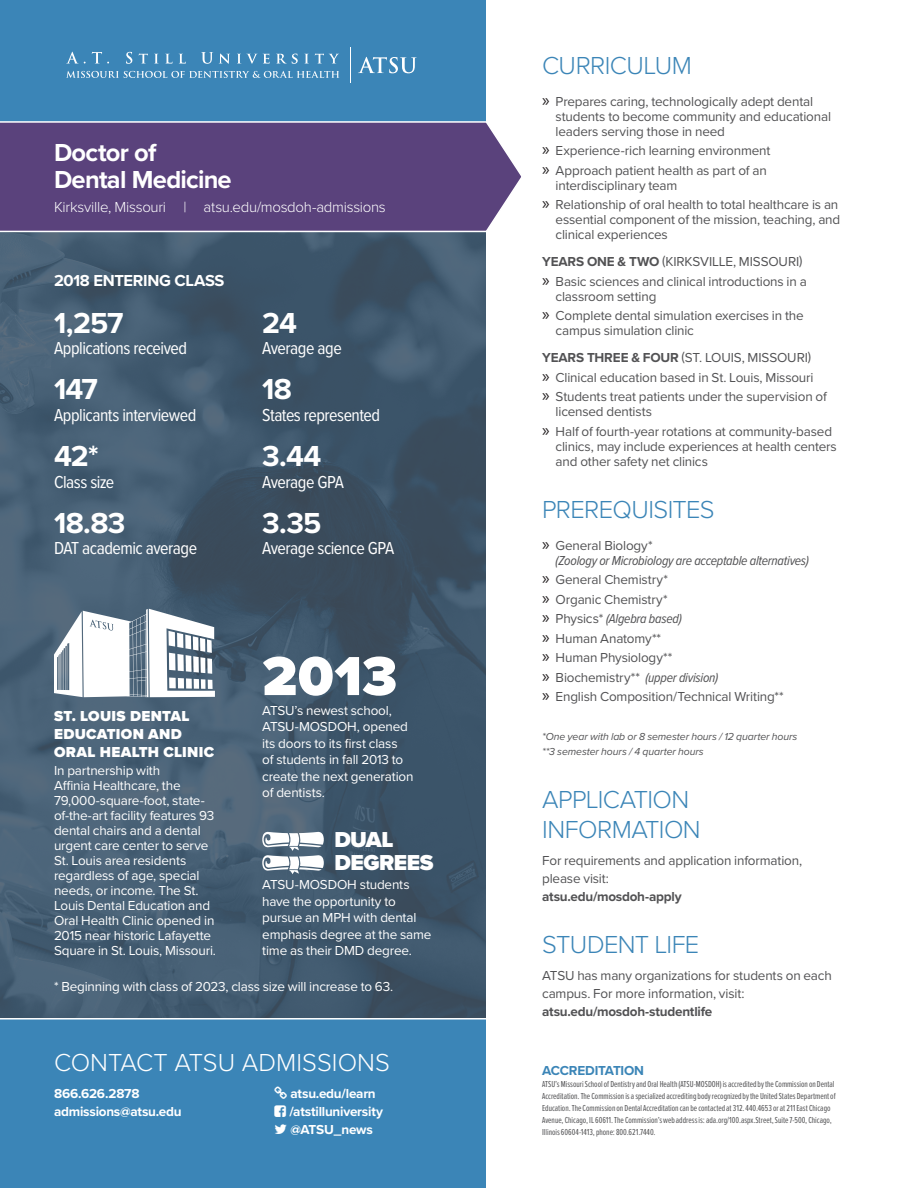
<style>
.page{position:relative;width:918px;height:1188px;background:#fff}
.page>*{position:absolute;margin:0;border:0;box-sizing:border-box;transform-origin:0 0}
.t1{font:900 57px "Proxima Nova";color:#fff}
.t2{font:700 30px "Proxima Nova";letter-spacing:-.03em;color:#fff}
.t3{font:300 25.5px/30px "Proxima Nova";letter-spacing:-.025em;color:#3b85b7}
.t4{font:700 25.5px "Proxima Nova";letter-spacing:-.03em;color:#fff}
.t5{font:300 25.5px "Proxima Nova";color:#fff}
.t6{font:900 22.5px "Proxima Nova";letter-spacing:-.025em;color:#fff}
.t7{font:18px "Proxima Nova Cond";letter-spacing:-.025em;color:#fff}
.t8{font:700 16.5px "Proxima Nova";letter-spacing:-.02em;color:#fff}
.t9{font:300 15px "Proxima Nova";letter-spacing:-.02em;color:#fff}
.t10{font:900 15px/18px "Proxima Nova";letter-spacing:.02em;color:#fff}
.t11{font:13.5px/15px "Proxima Nova";letter-spacing:-.015em;color:#525254}
.t12{font:13.5px/15px "Proxima Nova";letter-spacing:-.015em;color:#fff}
.t13{font:italic 13.5px/15px "Proxima Nova Cond";letter-spacing:-.015em;color:#525254}
.t14{font:700 13.5px "Proxima Nova";letter-spacing:-.015em;color:#fff}
.t15{font:700 13.5px "Proxima Nova";letter-spacing:-.015em;color:#525254}
.t16{font:700 13.5px "Proxima Nova";letter-spacing:-.02em;color:#3b85b7}
.t17{font:italic 10.5px "Proxima Nova";letter-spacing:-.01em;color:#525254}
.t18{font:9px/12px "Proxima Nova Ex Cn";color:#525254}
.s1{font-family:"Myriad Pro";font-size:18px;color:#231f20}
.s2{font-weight:700}
.s3{font-family:"Myriad Pro";font-style:normal;font-size:18px;color:#231f20}
.s4{font-family:"Proxima Nova";font-style:normal}
</style>
<div class="page">
<svg style="left:0;top:233px;width:486px;height:784px;background:#42596d"></svg>
<div style="left:0;top:1017px;width:486px;height:171px;background:#3b85b7"></div>
<div style="left:0;top:0;width:486px;height:123px;background:#3b85b7"></div>
<svg style="left:0;top:121px;width:521px;height:112px;background:#634d83"></svg>
<svg style="left:54px;top:609px;width:161px;height:88px"></svg>
<svg style="left:66px;top:52px;width:20px;height:12px"></svg>
<svg style="left:92px;top:52px;width:17px;height:12px"></svg>
<svg style="left:126px;top:52px;width:6px;height:12px"></svg>
<svg style="left:139px;top:54px;width:9px;height:10px"></svg>
<svg style="left:154px;top:54px;width:5px;height:10px"></svg>
<svg style="left:165px;top:54px;width:8px;height:10px"></svg>
<svg style="left:179px;top:54px;width:7px;height:10px"></svg>
<svg style="left:201px;top:52px;width:12px;height:12px"></svg>
<svg style="left:219px;top:54px;width:11px;height:10px"></svg>
<svg style="left:237px;top:54px;width:33px;height:10px"></svg>
<svg style="left:276px;top:54px;width:22px;height:10px"></svg>
<svg style="left:304px;top:54px;width:5px;height:10px"></svg>
<svg style="left:315px;top:54px;width:24px;height:10px"></svg>
<hr style="left:350px;top:47px;width:1px;height:35px;background:#fff">
<svg style="left:358px;top:57px;width:59px;height:16px"></svg>
<svg style="left:66px;top:71px;width:273px;height:7px"></svg>
<svg style="left:262px;top:832px;width:62px;height:42px"></svg>
<svg style="left:275px;top:1086px;width:12px;height:13px"></svg>
<svg style="left:275px;top:1105px;width:11px;height:12px"></svg>
<svg style="left:275px;top:1124px;width:12px;height:10px"></svg>
<p class="t4" style="left:54px;top:134px;width:104px">Doctor of</p>
<p class="t4" style="left:54px;top:161px;width:179px">Dental Medicine</p>
<p class="t9" style="left:54px;top:196px;width:333px">Kirksville, Missouri | atsu.edu/mosdoh-admissions</p>
<p class="t8" style="left:54px;top:268px;width:172px">2018 ENTERING CLASS</p>
<p class="t2" style="left:54px;top:300px;width:71px">1,257</p>
<p class="t7" style="left:54px;top:335px;width:135px">Applications received</p>
<p class="t2" style="left:54px;top:367px;width:45px">147</p>
<p class="t7" style="left:54px;top:402px;width:144px">Applicants interviewed</p>
<p class="t2" style="left:54px;top:434px;width:46px">42*</p>
<p class="t7" style="left:54px;top:468px;width:62px">Class size</p>
<p class="t2" style="left:54px;top:500px;width:73px">18.83</p>
<p class="t7" style="left:54px;top:535px;width:145px">DAT academic average</p>
<p class="t2" style="left:262px;top:300px;width:36px">24</p>
<p class="t7" style="left:262px;top:335px;width:81px">Average age</p>
<p class="t2" style="left:262px;top:367px;width:31px">18</p>
<p class="t7" style="left:262px;top:402px;width:119px">States represented</p>
<p class="t2" style="left:262px;top:434px;width:61px">3.44</p>
<p class="t7" style="left:262px;top:468px;width:83px">Average GPA</p>
<p class="t2" style="left:262px;top:500px;width:61px">3.35</p>
<p class="t7" style="left:262px;top:535px;width:134px">Average science GPA</p>
<p class="t1" style="left:262px;top:634px;width:136px">2013</p>
<p class="t12" style="left:262px;top:702px;width:131px">ATSU’s newest school,</p>
<p class="t12" style="left:262px;top:718px;width:153px;line-height:16.5px">ATSU-MOSDOH, opened its doors to its first class<br>of students in fall 2013 to create the next generation of dentists.</p>
<p class="t10" style="left:54px;top:706px;width:137px">ST. LOUIS DENTAL</p>
<p class="t10" style="left:54px;top:724px;width:162px">EDUCATION AND<br>ORAL HEALTH CLINIC</p>
<p class="t12" style="left:54px;top:762px;width:164px">In partnership with<br>Affinia Healthcare, the<br>79,000-square-foot, state&shy;of-the-art facility features 93 dental chairs and a dental urgent care center to serve<br>St. Louis area residents regardless of age, special needs, or income. The St.<br>Louis Dental Education and<br>Oral Health Clinic opened in<br>2015 near historic Lafayette<br>Square in St. Louis, Missouri.</p>
<p class="t12" style="left:54px;top:978px;width:341px">* Beginning with class of 2023, class size will increase to 63.</p>
<p class="t6" style="left:335px;top:823px;width:60px">DUAL</p>
<p class="t6" style="left:335px;top:845px;width:101px">DEGREES</p>
<p class="t12" style="left:262px;top:876px;width:171px;line-height:16.5px">ATSU-MOSDOH students have the opportunity to pursue an MPH with dental emphasis degree at the same time as their DMD degree.</p>
<p class="t5" style="left:54px;top:1043px;width:337px">CONTACT ATSU ADMISSIONS</p>
<p class="t14" style="left:54px;top:1083px;width:87px">866.626.2878</p>
<p class="t14" style="left:54px;top:1101px;width:129px">admissions@atsu.edu</p>
<p class="t14" style="left:291px;top:1083px;width:87px">atsu.edu/learn</p>
<p class="t14" style="left:290px;top:1101px;width:95px">/atstilluniversity</p>
<p class="t14" style="left:291px;top:1119px;width:84px">@ATSU_news</p>
<p class="t3" style="left:542px;top:49px;width:151px">CURRICULUM</p>
<p class="t11" style="left:556px;top:93px;width:277px;text-indent:-14px"><span class="s1">»</span> Prepares caring, technologically adept dental students to become community and educational leaders serving those in need</p>
<p class="t11" style="left:542px;top:143px;width:230px"><span class="s1">»</span> Experience-rich learning environment</p>
<p class="t11" style="left:556px;top:162px;width:213px;text-indent:-14px"><span class="s1">»</span> Approach patient health as part of an interdisciplinary team</p>
<p class="t11" style="left:556px;top:197px;width:286px;text-indent:-14px"><span class="s1">»</span> Relationship of oral health to total healthcare is an essential component of the mission, teaching, and clinical experiences</p>
<p class="t11" style="left:542px;top:254px;width:262px"><span class="s2">YEARS ONE &amp; TWO</span> (KIRKSVILLE, MISSOURI)</p>
<p class="t11" style="left:556px;top:273px;width:253px;text-indent:-14px"><span class="s1">»</span> Basic sciences and clinical introductions in a classroom setting</p>
<p class="t11" style="left:556px;top:308px;width:250px;text-indent:-14px"><span class="s1">»</span> Complete dental simulation exercises in the campus simulation clinic</p>
<p class="t11" style="left:542px;top:350px;width:271px"><span class="s2">YEARS THREE &amp; FOUR</span> (ST. LOUIS, MISSOURI)</p>
<p class="t11" style="left:542px;top:369px;width:273px"><span class="s1">»</span> Clinical education based in St. Louis, Missouri</p>
<p class="t11" style="left:556px;top:389px;width:273px;text-indent:-14px"><span class="s1">»</span> Students treat patients under the supervision of licensed dentists</p>
<p class="t11" style="left:556px;top:423px;width:283px;text-indent:-14px"><span class="s1">»</span> Half of fourth-year rotations at community-based clinics, may include experiences at health centers and other safety net clinics</p>
<p class="t3" style="left:542px;top:493px;width:174px">PREREQUISITES</p>
<p class="t13" style="left:556px;top:537px;width:255px;text-indent:-14px"><span class="s3">»</span> <span class="s4">General Biology*<br></span>(Zoology or Microbiology are acceptable alternatives)</p>
<p class="t11" style="left:542px;top:572px;width:127px"><span class="s1">»</span> General Chemistry*</p>
<p class="t11" style="left:542px;top:591px;width:127px"><span class="s1">»</span> Organic Chemistry*</p>
<p class="t13" style="left:542px;top:611px;width:141px"><span class="s3">»</span> <span class="s4">Physics*</span> (Algebra based)</p>
<p class="t11" style="left:542px;top:630px;width:121px"><span class="s1">»</span> Human Anatomy**</p>
<p class="t11" style="left:542px;top:650px;width:132px"><span class="s1">»</span> Human Physiology**</p>
<p class="t13" style="left:542px;top:669px;width:177px"><span class="s3">»</span> <span class="s4">Biochemistry**</span> (upper division)</p>
<p class="t11" style="left:542px;top:689px;width:243px"><span class="s1">»</span> English Composition/Technical Writing**</p>
<p class="t17" style="left:542px;top:729px;width:257px">*One year with lab or 8 semester hours / 12 quarter hours</p>
<p class="t17" style="left:542px;top:744px;width:163px">**3 semester hours / 4 quarter hours</p>
<p class="t3" style="left:542px;top:783px;width:160px">APPLICATION<br>INFORMATION</p>
<p class="t11" style="left:542px;top:852px;width:261px">For requirements and application information,</p>
<p class="t11" style="left:542px;top:870px;width:68px">please visit:</p>
<p class="t15" style="left:542px;top:886px;width:141px">atsu.edu/mosdoh-apply</p>
<p class="t3" style="left:542px;top:928px;width:159px">STUDENT LIFE</p>
<p class="t11" style="left:542px;top:966px;width:291px;line-height:18px">ATSU has many organizations for students on each campus. For more information, visit:</p>
<p class="t15" style="left:542px;top:1002px;width:172px">atsu.edu/mosdoh-studentlife</p>
<p class="t16" style="left:542px;top:1060px;width:104px">ACCREDITATION</p>
<p class="t18" style="left:542px;top:1077px;width:295px">ATSU’s Missouri School of Dentistry and Oral Health (ATSU-MOSDOH) is accredited by the Commission on Dental Accreditation. The Commission is a specialized accrediting body recognized by the United States Department of Education. The Commission on Dental Accreditation can be contacted at 312. 440.4653 or at 211 East Chicago Avenue, Chicago, IL 60611. The Commission’s web address is: ada.org/100.aspx.Street, Suite 7-500, Chicago, Illinois 60604-1413, phone: 800.621.7440.</p>
</div>
